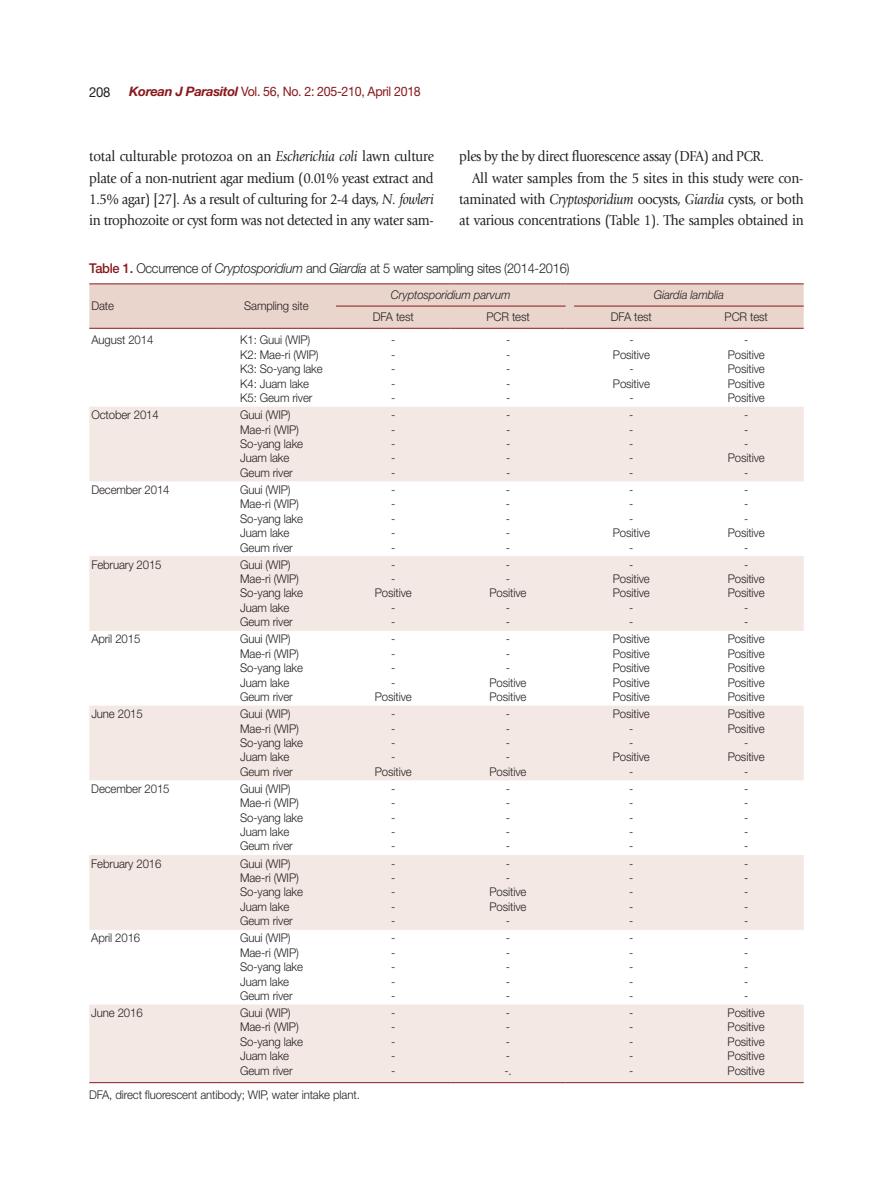
<style>
.page{position:relative;width:893px;height:1191px;background:#fff}
.page>*{position:absolute;margin:0;border:0;box-sizing:border-box;transform-origin:0 0}
.t1{font:15px/21.3px "Giovanni Std";letter-spacing:-.025em;color:#231f20;text-align:justify;scale:.9 1}
.t2{font:13.8px "Helvetica Neue LT Std";color:#231f20;scale:.95 1}
.t3{font:300 13.5px "Helvetica Neue LT Std";letter-spacing:-.02em;color:#231f20;scale:.95 1}
.t4{font:13.05px "Helvetica Neue LT Std";letter-spacing:-.025em;color:#88181b;scale:.95 1}
.t5{font:300 12px/14.4px "Helvetica Neue LT Std";letter-spacing:-.01em;color:#231f20;text-align:justify;scale:.95 1}
.t6{font:italic 300 12px "Helvetica Neue LT Std";letter-spacing:-.01em;color:#231f20;scale:.95 1}
.s1{font-weight:700;font-style:italic}
.s2{font-style:italic}
.s3{font-weight:500;color:#88181b}
</style>
<div class="page">
<svg style="left:89px;top:407px;width:715px;height:675px;fill:#f3e8e3"></svg>
<svg style="left:89px;top:284px;width:715px;height:45px;background:#e6cdc5"></svg>
<hr style="left:574px;top:328px;width:115px;height:1px;background:#88181b">
<hr style="left:689px;top:328px;width:115px;height:1px;background:#88181b">
<hr style="left:89px;top:1082px;width:128px;height:1px;background:#88181b">
<hr style="left:217px;top:1082px;width:119px;height:1px;background:#88181b">
<hr style="left:336px;top:1082px;width:115px;height:1px;background:#88181b">
<hr style="left:451px;top:1082px;width:115px;height:1px;background:#88181b">
<hr style="left:574px;top:1082px;width:115px;height:1px;background:#88181b">
<hr style="left:689px;top:1082px;width:115px;height:1px;background:#88181b">
<p class="t2" style="left:89px;top:83px;width:24px">208</p>
<p class="t4" style="left:129px;top:84px;width:308px"><span class="s1">Korean J Parasitol</span> Vol. 56, No. 2: 205-210, April 2018</p>
<p class="t1" style="left:89px;top:146px;width:384px">total culturable protozoa on an <span class="s2">Escherichia coli</span> lawn culture plate of a non-nutrient agar medium (0.01% yeast extract and 1.5% agar) [27]. As a result of culturing for 2-4 days, <span class="s2">N. fowleri </span>in trophozoite or cyst form was not detected in any water sam-</p>
<p class="t1" style="left:459px;top:146px;width:340px">ples by the by direct fluorescence assay (DFA) and PCR.</p>
<p class="t1" style="left:472px;top:167px;width:370px">All water samples from the 5 sites in this study were con-</p>
<p class="t1" style="left:459px;top:188px;width:384px">taminated with <span class="s2">Cryptosporidium</span> oocysts, <span class="s2">Giardia</span> cysts, or both</p>
<p class="t1" style="left:459px;top:210px;width:384px">at various concentrations (Table 1). The samples obtained in</p>
<p class="t3" style="left:89px;top:260px;width:507px"><span class="s3">Table 1.</span> Occurrence of <span class="s2">Cryptosporidium</span> and <span class="s2">Giardia</span> at 5 water sampling sites (2014-2016)</p>
<p class="t5" style="left:91px;top:298px;width:25px">Date</p>
<p class="t5" style="left:244px;top:298px;width:69px">Sampling site</p>
<p class="t6" style="left:391px;top:287px;width:127px">Cryptosporidium parvum</p>
<p class="t6" style="left:654px;top:287px;width:76px">Giardia lamblia</p>
<p class="t5" style="left:373px;top:309px;width:45px">DFA test</p>
<p class="t5" style="left:486px;top:309px;width:47px">PCR test</p>
<p class="t5" style="left:611px;top:309px;width:45px">DFA test</p>
<p class="t5" style="left:725px;top:309px;width:47px">PCR test</p>
<p class="t5" style="left:91px;top:333px;width:67px">August 2014</p>
<p class="t5" style="left:240px;top:333px;width:88px;text-align:left">K1: Guui (WIP)<br>K2: Mae-ri (WIP)<br>K3: So-yang lake<br>K4: Juam lake<br>K5: Geum river</p>
<p class="t5" style="left:391px;top:333px;width:6px">- - - - -</p>
<p class="t5" style="left:506px;top:333px;width:6px">- - - - -</p>
<p class="t5" style="left:613px;top:333px;width:40px;text-align:center">-<br>Positive -<br>Positive -</p>
<p class="t5" style="left:728px;top:333px;width:40px;text-align:center">-<br>Positive<br>Positive<br>Positive<br>Positive</p>
<p class="t5" style="left:91px;top:407px;width:72px">October 2014</p>
<p class="t5" style="left:240px;top:407px;width:68px;text-align:left">Guui (WIP)<br>Mae-ri (WIP)<br>So-yang lake<br>Juam lake<br>Geum river</p>
<p class="t5" style="left:391px;top:407px;width:6px">- - - - -</p>
<p class="t5" style="left:506px;top:407px;width:6px">- - - - -</p>
<p class="t5" style="left:629px;top:407px;width:6px">- - - - -</p>
<p class="t5" style="left:728px;top:407px;width:40px;text-align:center">-<br>-<br>-<br>Positive -</p>
<p class="t5" style="left:91px;top:482px;width:84px">December 2014</p>
<p class="t5" style="left:240px;top:482px;width:68px;text-align:left">Guui (WIP)<br>Mae-ri (WIP)<br>So-yang lake<br>Juam lake<br>Geum river</p>
<p class="t5" style="left:391px;top:482px;width:6px">- - - - -</p>
<p class="t5" style="left:506px;top:482px;width:6px">- - - - -</p>
<p class="t5" style="left:613px;top:482px;width:40px;text-align:center">-<br>-<br>-<br>Positive -</p>
<p class="t5" style="left:728px;top:482px;width:40px;text-align:center">-<br>-<br>-<br>Positive -</p>
<p class="t5" style="left:91px;top:557px;width:75px">February 2015</p>
<p class="t5" style="left:240px;top:557px;width:68px;text-align:left">Guui (WIP)<br>Mae-ri (WIP)<br>So-yang lake<br>Juam lake<br>Geum river</p>
<p class="t5" style="left:375px;top:557px;width:40px;text-align:center">-<br>-<br>Positive -<br>-</p>
<p class="t5" style="left:490px;top:557px;width:40px;text-align:center">-<br>-<br>Positive -<br>-</p>
<p class="t5" style="left:613px;top:557px;width:40px;text-align:center">-<br>Positive<br>Positive -<br>-</p>
<p class="t5" style="left:728px;top:557px;width:40px;text-align:center">-<br>Positive<br>Positive -<br>-</p>
<p class="t5" style="left:91px;top:631px;width:53px">April 2015</p>
<p class="t5" style="left:240px;top:631px;width:68px;text-align:left">Guui (WIP)<br>Mae-ri (WIP)<br>So-yang lake<br>Juam lake<br>Geum river</p>
<p class="t5" style="left:375px;top:631px;width:40px;text-align:center">-<br>-<br>-<br>-<br>Positive</p>
<p class="t5" style="left:490px;top:631px;width:40px;text-align:center">-<br>-<br>-<br>Positive<br>Positive</p>
<p class="t5" style="left:613px;top:631px;width:40px">Positive Positive Positive Positive Positive</p>
<p class="t5" style="left:728px;top:631px;width:40px">Positive Positive Positive Positive Positive</p>
<p class="t5" style="left:91px;top:706px;width:56px">June 2015</p>
<p class="t5" style="left:240px;top:706px;width:68px;text-align:left">Guui (WIP)<br>Mae-ri (WIP)<br>So-yang lake<br>Juam lake<br>Geum river</p>
<p class="t5" style="left:375px;top:706px;width:40px;text-align:center">-<br>-<br>-<br>-<br>Positive</p>
<p class="t5" style="left:490px;top:706px;width:40px;text-align:center">-<br>-<br>-<br>-<br>Positive</p>
<p class="t5" style="left:613px;top:706px;width:40px;text-align:center">Positive -<br>-<br>Positive -</p>
<p class="t5" style="left:728px;top:706px;width:40px;text-align:center">Positive<br>Positive -<br>Positive -</p>
<p class="t5" style="left:91px;top:781px;width:84px">December 2015</p>
<p class="t5" style="left:240px;top:781px;width:68px;text-align:left">Guui (WIP)<br>Mae-ri (WIP)<br>So-yang lake<br>Juam lake<br>Geum river</p>
<p class="t5" style="left:391px;top:781px;width:6px">- - - - -</p>
<p class="t5" style="left:506px;top:781px;width:6px">- - - - -</p>
<p class="t5" style="left:629px;top:781px;width:6px">- - - - -</p>
<p class="t5" style="left:744px;top:781px;width:6px">- - - - -</p>
<p class="t5" style="left:91px;top:856px;width:75px">February 2016</p>
<p class="t5" style="left:240px;top:856px;width:68px;text-align:left">Guui (WIP)<br>Mae-ri (WIP)<br>So-yang lake<br>Juam lake<br>Geum river</p>
<p class="t5" style="left:391px;top:856px;width:6px">- - - - -</p>
<p class="t5" style="left:489px;top:856px;width:40px;text-align:center">-<br>-<br>Positive<br>Positive -</p>
<p class="t5" style="left:629px;top:856px;width:6px">- - - - -</p>
<p class="t5" style="left:744px;top:856px;width:6px">- - - - -</p>
<p class="t5" style="left:91px;top:930px;width:53px">April 2016</p>
<p class="t5" style="left:240px;top:930px;width:68px;text-align:left">Guui (WIP)<br>Mae-ri (WIP)<br>So-yang lake<br>Juam lake<br>Geum river</p>
<p class="t5" style="left:391px;top:930px;width:6px">- - - - -</p>
<p class="t5" style="left:506px;top:930px;width:6px">- - - - -</p>
<p class="t5" style="left:629px;top:930px;width:6px">- - - - -</p>
<p class="t5" style="left:744px;top:930px;width:6px">- - - - -</p>
<p class="t5" style="left:91px;top:1005px;width:56px">June 2016</p>
<p class="t5" style="left:240px;top:1005px;width:68px;text-align:left">Guui (WIP)<br>Mae-ri (WIP)<br>So-yang lake<br>Juam lake<br>Geum river</p>
<p class="t5" style="left:391px;top:1005px;width:6px">- - - - -</p>
<p class="t5" style="left:504px;top:1005px;width:9px;text-align:left">- - - - -.</p>
<p class="t5" style="left:629px;top:1005px;width:6px">- - - - -</p>
<p class="t5" style="left:728px;top:1005px;width:40px">Positive Positive Positive Positive Positive</p>
<p class="t5" style="left:89px;top:1087px;width:286px">DFA, direct fluorescent antibody; WIP, water intake plant.</p>
</div>
